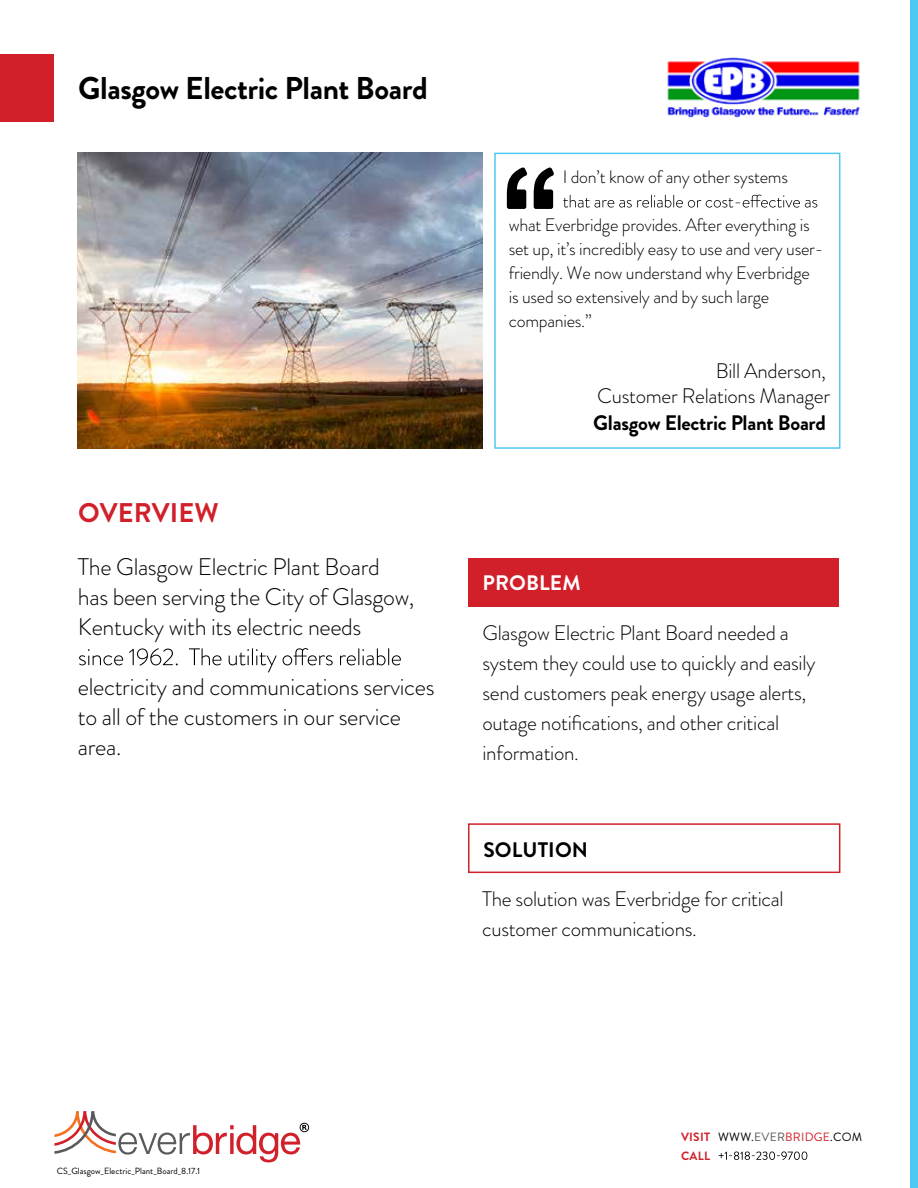
<style>
.page{position:relative;width:918px;height:1188px;background:#fff}
.page>*{position:absolute;margin:0;border:0;box-sizing:border-box;transform-origin:0 0}
.t1{font:700 31.5px "Brandon Grotesque";letter-spacing:-.015em;color:#000101}
.t2{font:700 27px "Brandon Grotesque";letter-spacing:.005em;color:#d1202a}
.t3{font:300 24px/30px "Brandon Grotesque";letter-spacing:-.015em;color:#000101}
.t4{font:300 21px/30px "Brandon Grotesque";letter-spacing:-.015em;color:#000101}
.t5{font:300 21px/25.2px "Brandon Grotesque";letter-spacing:-.015em;color:#000;text-align:right}
.t6{font:700 21px "Brandon Grotesque";letter-spacing:-.015em;color:#000}
.t7{font:700 21px "Brandon Grotesque";letter-spacing:.005em;color:#000101}
.t8{font:700 21px "Brandon Grotesque";letter-spacing:.005em;color:#fff}
.t9{font:300 18px/24px "Brandon Grotesque";letter-spacing:-.015em;color:#000}
.t10{font:700 12px/18.9px "Brandon Grotesque";color:#d1202a}
.t11{font:9px "Brandon Grotesque";color:#000}
.s1{font-weight:400;color:#000101}
.s2{font-weight:400;color:#585959}
.s3{font-weight:400}
</style>
<div class="page">
<div style="left:0;top:54px;width:54px;height:67px;background:#d1202a"></div>
<svg style="left:563px;top:195px;width:254px;height:13px"></svg>
<img style="left:78px;top:153px;width:405px;height:296px">
<div style="left:494px;top:153px;width:346px;height:296px;border:2px solid #4fc9f1"></div>
<svg style="left:507px;top:167px;width:20px;height:42px"></svg>
<svg style="left:534px;top:167px;width:20px;height:42px"></svg>
<div style="left:468px;top:558px;width:371px;height:49px;background:#d1202a"></div>
<div style="left:468px;top:823px;width:372px;height:50px;border:2px solid #d1202a"></div>
<svg style="left:79px;top:648px;width:322px;height:24px"></svg>
<div style="left:910px;top:0;width:8px;height:1188px;background:#4fc9f1"></div>
<svg style="left:719px;top:1151px;width:88px;height:9px"></svg>
<svg style="left:54px;top:1111px;width:255px;height:51px"></svg>
<img style="left:667px;top:57px;width:193px;height:61px">
<h1 class="t1" style="left:78px;top:66px;width:351px">Glasgow Electric Plant Board</h1>
<p class="t2" style="left:78px;top:494px;width:142px">OVERVIEW</p>
<p class="t3" style="left:78px;top:552px;width:338px">The Glasgow Electric Plant Board has been serving the City of Glasgow,<br>Kentucky with its electric needs</p>
<p class="t3" style="left:78px;top:672px;width:358px">electricity and communications services to all of the customers in our service area.</p>
<p class="t9" style="left:563px;top:165px;width:227px">I don’t know of any other systems</p>
<p class="t9" style="left:509px;top:213px;width:316px">what Everbridge provides. After everything is set up, it’s incredibly easy to use and very user&shy;friendly. We now understand why Everbridge is used so extensively and by such large companies.”</p>
<p class="t5" style="left:597px;top:358px;width:234px">Bill Anderson,<br>Customer Relations Manager</p>
<p class="t6" style="left:593px;top:408px;width:234px">Glasgow Electric Plant Board</p>
<p class="t8" style="left:483px;top:569px;width:100px">PROBLEM</p>
<p class="t4" style="left:482px;top:618px;width:335px">Glasgow Electric Plant Board needed a system they could use to quickly and easily send customers peak energy usage alerts, outage notifications, and other critical information.</p>
<p class="t7" style="left:483px;top:835px;width:106px">SOLUTION</p>
<p class="t4" style="left:482px;top:884px;width:303px">The solution was Everbridge for critical customer communications.</p>
<p class="t11" style="left:57px;top:1164px;width:145px">CS_Glasgow_Electric_Plant_Board_8.17.1</p>
<p class="t10" style="left:681px;top:1127px;width:183px">VISIT <span class="s1">WWW.</span><span class="s2">EVER</span><span class="s3">BRIDGE</span><span class="s1">.COM<br></span>CALL</p>
</div>
